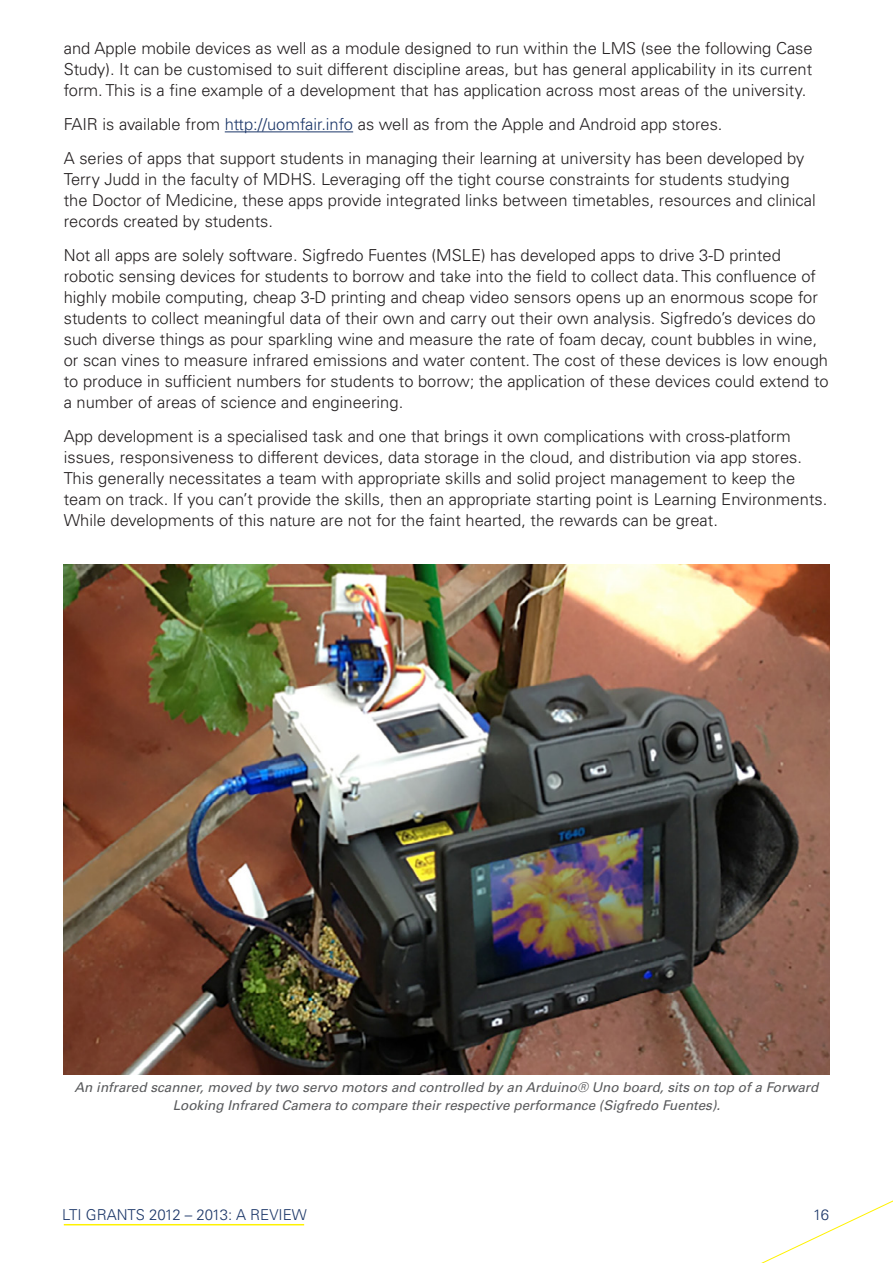
<style>
.page{position:relative;width:893px;height:1263px;background:#fff}
.page>*{position:absolute;margin:0;border:0;box-sizing:border-box;transform-origin:0 0}
.t1{font:300 16.5px/21px "Univers LT Std";color:#231f20}
.t2{font:300 15px "Univers LT Std";color:#1b3668}
.t3{font:italic 13.5px/18px "Univers LT Std";color:#58595b;text-align:center}
.s1{color:#1b3668}
</style>
<div class="page">
<svg style="left:761px;top:1200px;width:132px;height:63px"></svg>
<hr style="left:64px;top:1224px;width:240px;height:1px;background:#fff200">
<hr style="left:225px;top:131px;width:128px;height:1px;background:#1b3668">
<img style="left:64px;top:564px;width:765px;height:510px">
<p class="t1" style="left:64px;top:38px;width:750px;text-align:justify">and Apple mobile devices as well as a module designed to run within the LMS (see the following Case Study). It can be customised to suit different discipline areas, but has general applicability in its current form. This is a fine example of a development that has application across most areas of the university.</p>
<p class="t1" style="left:64px;top:108px;width:742px;line-height:33.8px">FAIR is available from <span class="s1">http://uomfair.info</span> as well as from the Apple and Android app stores.<br>A series of apps that support students in managing their learning at university has been developed by</p>
<p class="t1" style="left:64px;top:169px;width:753px">Terry Judd in the faculty of MDHS. Leveraging off the tight course constraints for students studying the Doctor of Medicine, these apps provide integrated links between timetables, resources and clinical records created by students.</p>
<p class="t1" style="left:64px;top:244px;width:766px">Not all apps are solely software. Sigfredo Fuentes (MSLE) has developed apps to drive 3-D printed robotic sensing devices for students to borrow and take into the field to collect data. This confluence of highly mobile computing, cheap 3-D printing and cheap video sensors opens up an enormous scope for students to collect meaningful data of their own and carry out their own analysis. Sigfredo’s devices do such diverse things as pour sparkling wine and measure the rate of foam decay, count bubbles in wine, or scan vines to measure infrared emissions and water content. The cost of these devices is low enough to produce in sufficient numbers for students to borrow; the application of these devices could extend to a number of areas of science and engineering.</p>
<p class="t1" style="left:64px;top:425px;width:765px">App development is a specialised task and one that brings it own complications with cross-platform issues, responsiveness to different devices, data storage in the cloud, and distribution via app stores.<br>This generally necessitates a team with appropriate skills and solid project management to keep the team on track. If you can’t provide the skills, then an appropriate starting point is Learning Environments.<br>While developments of this nature are not for the faint hearted, the rewards can be great.</p>
<p class="t3" style="left:75px;top:1078px;width:745px">An infrared scanner, moved by two servo motors and controlled by an Arduino® Uno board, sits on top of a Forward<br>Looking Infrared Camera to compare their respective performance (Sigfredo Fuentes).</p>
<p class="t2" style="left:62px;top:1206px;width:246px">LTI GRANTS 2012 – 2013: A REVIEW</p>
<p class="t2" style="left:813px;top:1206px;width:17px">16</p>
</div>
